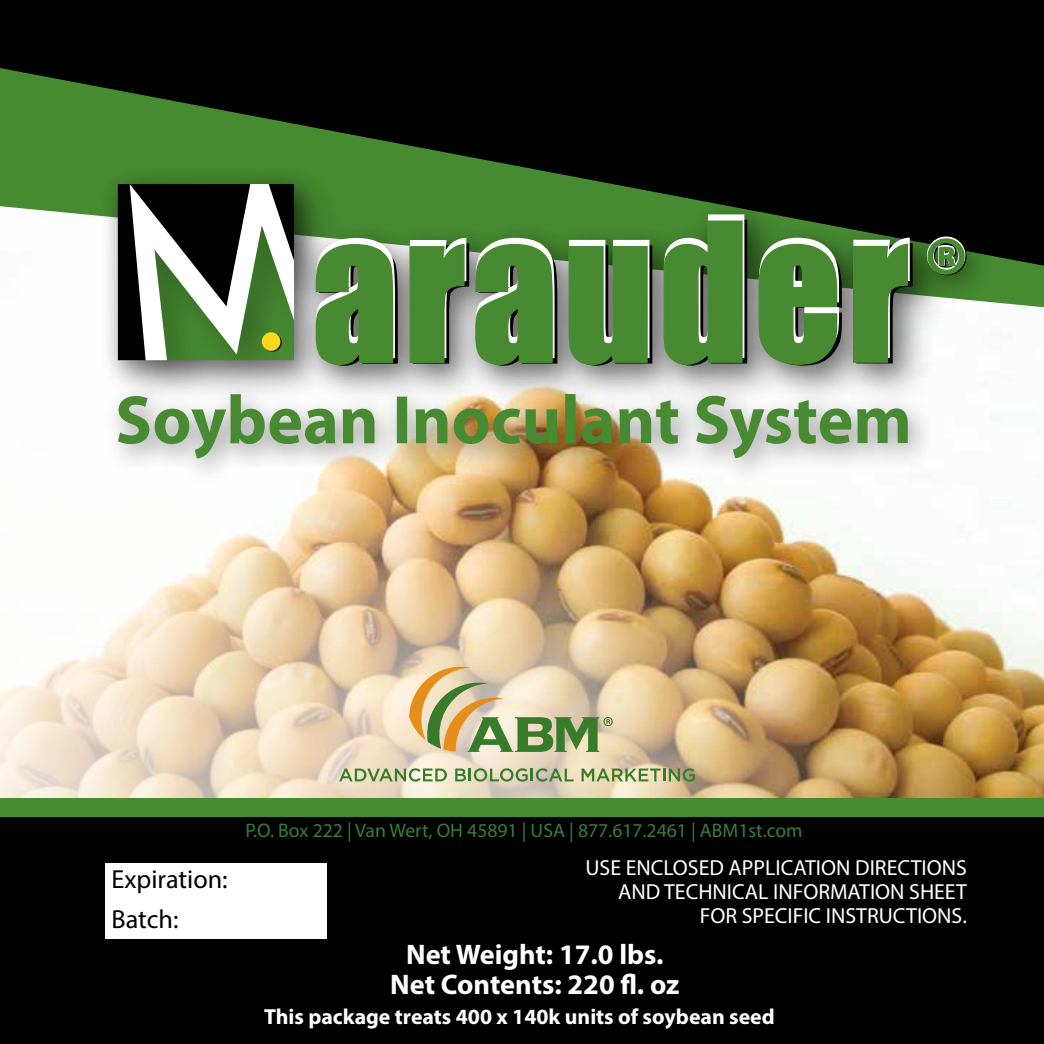
<style>
.page{position:relative;width:1044px;height:1044px;background:#fff}
.page>*{position:absolute;margin:0;border:0;box-sizing:border-box;transform-origin:0 0}
.t1{font:700 28.4px/30.6px "Myriad Pro";color:#fff;text-align:center}
.t2{font:26.2px/40.2px "Myriad Pro";color:#000}
.t3{font:21.8px/24px "Myriad Pro";color:#fff;text-align:right}
.t4{font:700 21.8px "Myriad Pro";color:#fff}
.t5{font:19.6px "Myriad Pro";color:#387d3c}
</style>
<div class="page">
<img style="left:0;top:307px;width:1044px;height:491px">
<div style="left:0;top:0;width:1044px;height:68px;background:#000"></div>
<svg style="left:0;top:68px;width:1044px;height:239px;background:#253720"></svg>
<div style="left:95px;top:163px;width:898px;height:323px;background:#000;opacity:.4"></div>
<img style="left:92px;top:165px;width:9px;height:247px">
<img style="left:101px;top:165px;width:245px;height:247px">
<svg style="left:118px;top:184px;width:176px;height:176px"></svg>
<svg style="left:263px;top:333px;width:19px;height:19px"></svg>
<div style="left:262px;top:332px;width:18px;height:19px;background:#fed819;border-radius:50%"></div>
<svg style="left:118px;top:396px;width:31px;height:48px"></svg>
<svg style="left:155px;top:394px;width:180px;height:65px"></svg>
<svg style="left:343px;top:418px;width:31px;height:25px"></svg>
<div style="left:397px;top:397px;width:10px;height:46px;background:#478a31"></div>
<svg style="left:416px;top:418px;width:31px;height:25px"></svg>
<svg style="left:454px;top:418px;width:66px;height:26px;background:#7d8f47"></svg>
<svg style="left:526px;top:418px;width:31px;height:26px"></svg>
<div style="left:565px;top:394px;width:11px;height:49px;background:#478a31"></div>
<svg style="left:582px;top:418px;width:30px;height:26px"></svg>
<svg style="left:619px;top:418px;width:59px;height:26px;background:#82a471"></svg>
<svg style="left:696px;top:418px;width:155px;height:40px;background:#a0ba98"></svg>
<svg style="left:857px;top:418px;width:51px;height:25px"></svg>
<img style="left:290px;top:191px;width:675px;height:227px">
<svg style="left:315px;top:237px;width:84px;height:130px;background:#609150"></svg>
<svg style="left:409px;top:236px;width:150px;height:131px;background:#629153"></svg>
<svg style="left:568px;top:239px;width:86px;height:128px;background:#578b46"></svg>
<svg style="left:663px;top:213px;width:86px;height:154px;background:#538941"></svg>
<svg style="left:758px;top:236px;width:85px;height:131px;background:#5a8d49"></svg>
<svg style="left:852px;top:236px;width:62px;height:129px;background:#628e54"></svg>
<svg style="left:926px;top:235px;width:42px;height:41px;background:#4b743e"></svg>
<img style="left:143px;top:467px;width:749px;height:331px">
<svg style="left:339px;top:768px;width:108px;height:14px;background:#adbd91"></svg>
<svg style="left:455px;top:768px;width:119px;height:14px;background:#a5b589"></svg>
<svg style="left:582px;top:768px;width:113px;height:14px;background:#a2b17d"></svg>
<svg style="left:409px;top:665px;width:204px;height:87px;background:#c3bd91"></svg>
<div style="left:0;top:799px;width:1044px;height:245px;background:#000"></div>
<div style="left:105px;top:863px;width:222px;height:75px;background:#fff"></div>
<div style="left:0;top:798px;width:1044px;height:19px;background:#468a31"></div>
<p class="t2" style="left:112px;top:859px;width:118px">Expiration:<br>Batch:</p>
<p class="t5" style="left:245px;top:819px;width:559px">P.O. Box 222 | Van Wert, OH 45891 | USA | 877.617.2461 | ABM1st.com</p>
<p class="t3" style="left:586px;top:855px;width:383px">USE ENCLOSED APPLICATION DIRECTIONS<br>AND TECHNICAL INFORMATION SHEET<br>FOR SPECIFIC INSTRUCTIONS.</p>
<h1 class="t1" style="left:390px;top:938px;width:291px">Net Weight: 17.0 lbs.<br>Net Contents: 220 fl. oz</h1>
<p class="t4" style="left:264px;top:1002px;width:512px">This package treats 400 x 140k units of soybean seed</p>
</div>
